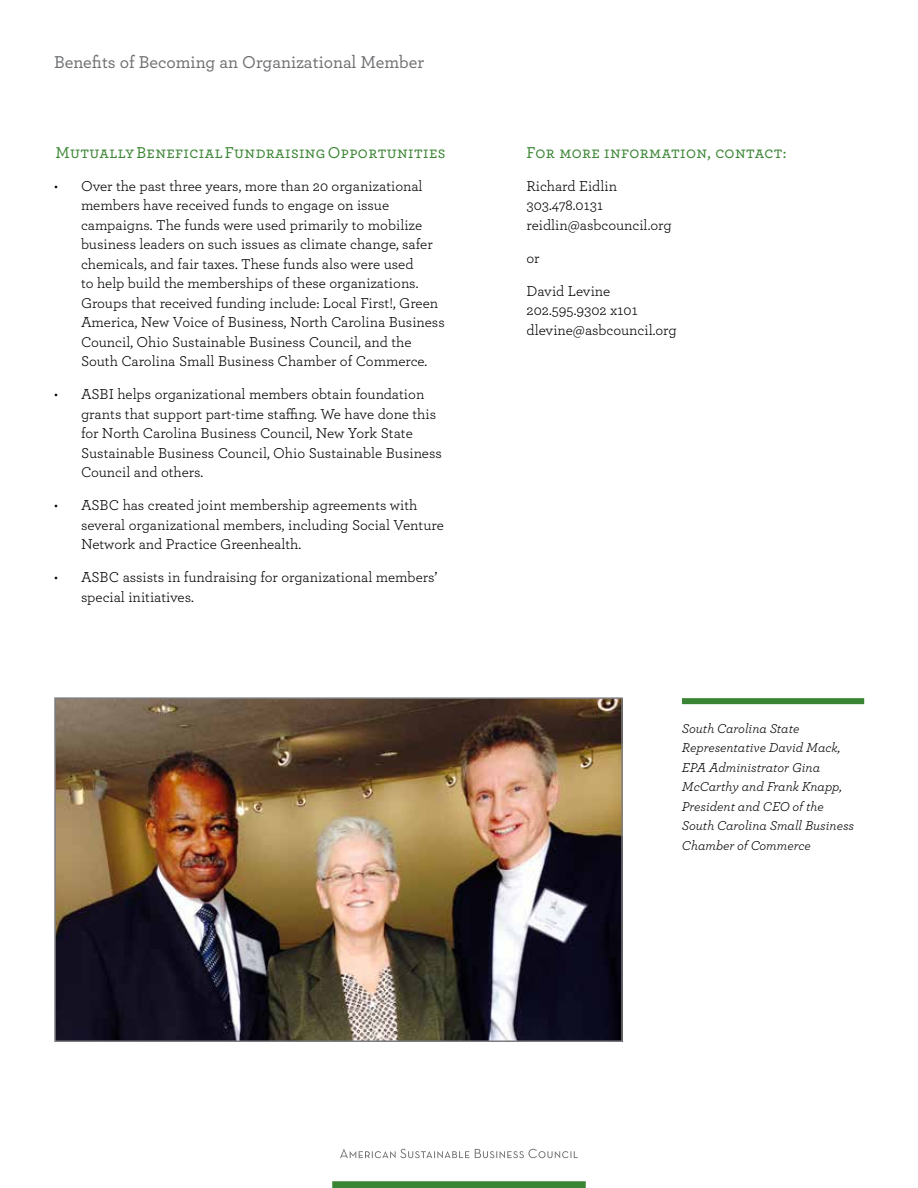
<style>
.page{position:relative;width:918px;height:1188px;background:#fff}
.page>*{position:absolute;margin:0;border:0;box-sizing:border-box;transform-origin:0 0}
.t1{font:500 18px "Archer";color:#6d6e71}
.t2{font:16.5px "Archer Medium SC";letter-spacing:.025em;color:#3a8533}
.t3{font:15px/19.5px "Archer";color:#000}
.t4{font:italic 13.5px/19.5px "Archer";color:#000}
</style>
<div class="page">
<div style="left:333px;top:1182px;width:252px;height:6px;background:#3a8533"></div>
<div style="left:332px;top:1181px;width:254px;height:7px;border:2px solid #3a8533"></div>
<svg style="left:340px;top:1149px;width:238px;height:9px"></svg>
<div style="left:682px;top:698px;width:182px;height:6px;background:#3a8533"></div>
<img style="left:57px;top:700px;width:563px;height:339px">
<div style="left:54px;top:697px;width:569px;height:345px;border:2px solid #7c7c81"></div>
<p class="t1" style="left:54px;top:49px;width:372px">Benefits of Becoming an Organizational Member</p>
<p class="t2" style="left:55px;top:142px;width:392px">Mutually Beneficial Fundraising Opportunities</p>
<p class="t3" style="left:81px;top:175px;width:365px;text-indent:-27px">• Over the past three years, more than 20 organizational members have received funds to engage on issue campaigns. The funds were used primarily to mobilize business leaders on such issues as climate change, safer chemicals, and fair taxes. These funds also were used<br>to help build the memberships of these organizations.<br>Groups that received funding include: Local First!, Green America, New Voice of Business, North Carolina Business Council, Ohio Sustainable Business Council, and the South Carolina Small Business Chamber of Commerce.</p>
<p class="t3" style="left:81px;top:384px;width:362px;text-indent:-27px">• ASBI helps organizational members obtain foundation grants that support part-time staffing. We have done this for North Carolina Business Council, New York State Sustainable Business Council, Ohio Sustainable Business Council and others.</p>
<p class="t3" style="left:81px;top:495px;width:364px;text-indent:-27px">• ASBC has created joint membership agreements with several organizational members, including Social Venture<br>Network and Practice Greenhealth.</p>
<p class="t3" style="left:81px;top:567px;width:358px;text-indent:-27px">• ASBC assists in fundraising for organizational members’ special initiatives.</p>
<p class="t2" style="left:526px;top:142px;width:262px">For more information, contact:</p>
<p class="t3" style="left:526px;top:175px;width:147px">Richard Eidlin<br>303.478.0131 reidlin@asbcouncil.org</p>
<p class="t3" style="left:526px;top:247px;width:15px">or</p>
<p class="t3" style="left:526px;top:280px;width:152px">David Levine<br>202.595.9302 x101 dlevine@asbcouncil.org</p>
<p class="t4" style="left:682px;top:718px;width:174px">South Carolina State<br>Representative David Mack,<br>EPA Administrator Gina<br>McCarthy and Frank Knapp,<br>President and CEO of the<br>South Carolina Small Business<br>Chamber of Commerce</p>
</div>
